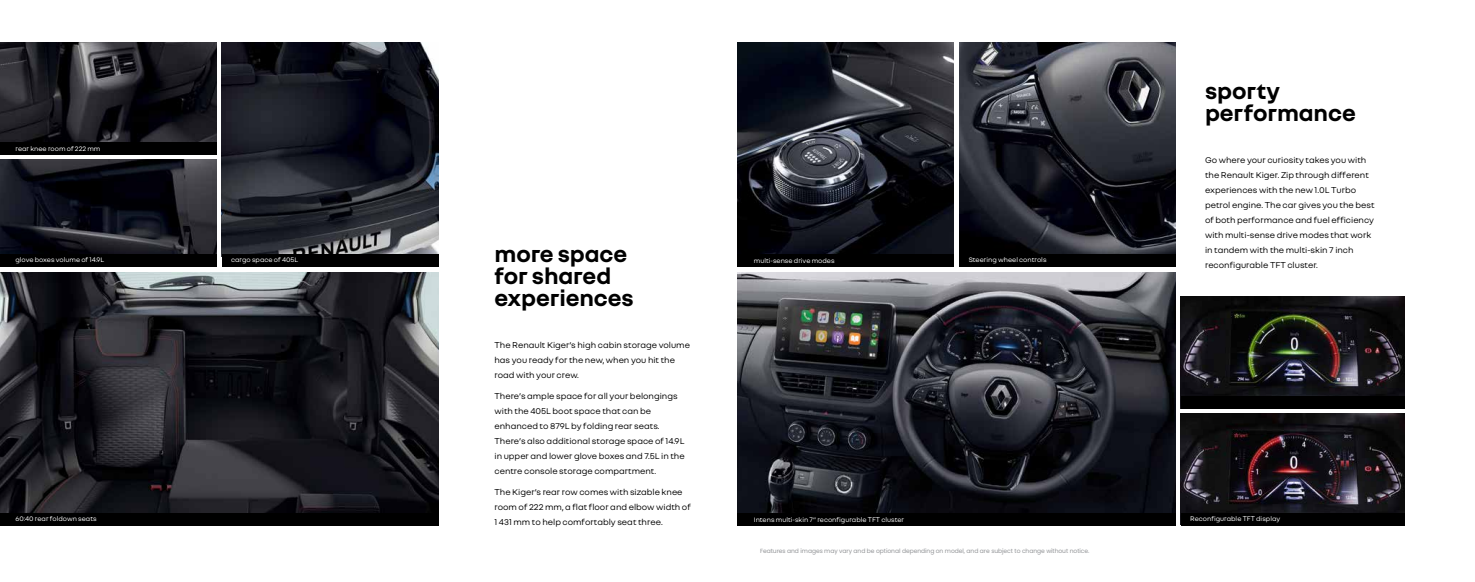
<style>
.page{position:relative;width:1475px;height:582px;background:#fff}
.page>*{position:absolute;margin:0;border:0;box-sizing:border-box;transform-origin:0 0}
.t1{font:24px/22px "Nouvel R Variable";letter-spacing:-.005em;color:#000}
.t2{font:9px/15px "Nouvel R Variable";color:#000}
.t3{font:7px "Nouvel R Variable";color:#fff}
.t4{font:6px "Poppins";letter-spacing:-.01em;color:#939598}
</style>
<div class="page">
<img style="left:222px;top:42px;width:216px;height:212px">
<img style="left:0;top:42px;width:216px;height:100px">
<img style="left:0;top:159px;width:216px;height:95px">
<img style="left:0;top:272px;width:438px;height:240px">
<img style="left:959px;top:42px;width:216px;height:212px">
<img style="left:737px;top:42px;width:216px;height:212px">
<img style="left:737px;top:272px;width:438px;height:240px">
<img style="left:1180px;top:296px;width:224px;height:99px">
<img style="left:1180px;top:413px;width:224px;height:99px">
<div style="left:737px;top:254px;width:216px;height:12px;background:#000"></div>
<div style="left:959px;top:254px;width:216px;height:12px;background:#000"></div>
<div style="left:737px;top:512px;width:438px;height:12px;background:#000"></div>
<div style="left:0;top:142px;width:216px;height:12px;background:#000"></div>
<div style="left:0;top:254px;width:216px;height:12px;background:#000"></div>
<div style="left:222px;top:254px;width:216px;height:12px;background:#000"></div>
<div style="left:0;top:512px;width:438px;height:12px;background:#000"></div>
<div style="left:1180px;top:512px;width:224px;height:12px;background:#000"></div>
<div style="left:1180px;top:395px;width:224px;height:13px;background:#000"></div>
<p class="t3" style="left:15px;top:144px;width:86px">rear knee room of 222 mm</p>
<p class="t3" style="left:15px;top:255px;width:90px">glove boxes volume of 14.9L</p>
<p class="t3" style="left:15px;top:514px;width:83px">60:40 rear foldown seats</p>
<h1 class="t1" style="left:494px;top:241px;width:141px">more space for shared experiences</h1>
<p class="t3" style="left:231px;top:255px;width:68px">cargo space of 405L</p>
<p class="t3" style="left:968px;top:255px;width:79px">Steering wheel controls</p>
<p class="t3" style="left:753px;top:256px;width:82px">multi-sense drive modes</p>
<p class="t2" style="left:494px;top:337px;width:197px">The Renault Kiger’s high cabin storage volume has you ready for the new, when you hit the road with your crew.</p>
<p class="t2" style="left:494px;top:387px;width:192px">There’s ample space for all your belongings with the 405L boot space that can be enhanced to 879L by folding rear seats.<br>There’s also additional storage space of 14.9L in upper and lower glove boxes and 7.5L in the centre console storage compartment.</p>
<p class="t2" style="left:494px;top:483px;width:198px">The Kiger’s rear row comes with sizable knee room of 222 mm, a flat floor and elbow width of<br>1 431 mm to help comfortably seat three.</p>
<p class="t3" style="left:753px;top:514px;width:152px">Intens multi-skin 7” reconfigurable TFT cluster</p>
<p class="t4" style="left:760px;top:547px;width:330px">Features and images may vary and be optional depending on model, and are subject to change without notice.</p>
<h1 class="t1" style="left:1204px;top:78px;width:152px">sporty performance</h1>
<p class="t2" style="left:1204px;top:152px;width:171px">Go where your curiosity takes you with the Renault Kiger. Zip through different experiences with the new 1.0L Turbo petrol engine. The car gives you the best of both performance and fuel efficiency with multi-sense drive modes that work in tandem with the multi-skin 7 inch reconfigurable TFT cluster.</p>
<p class="t3" style="left:1189px;top:513px;width:92px">Reconfigurable TFT display</p>
</div>
